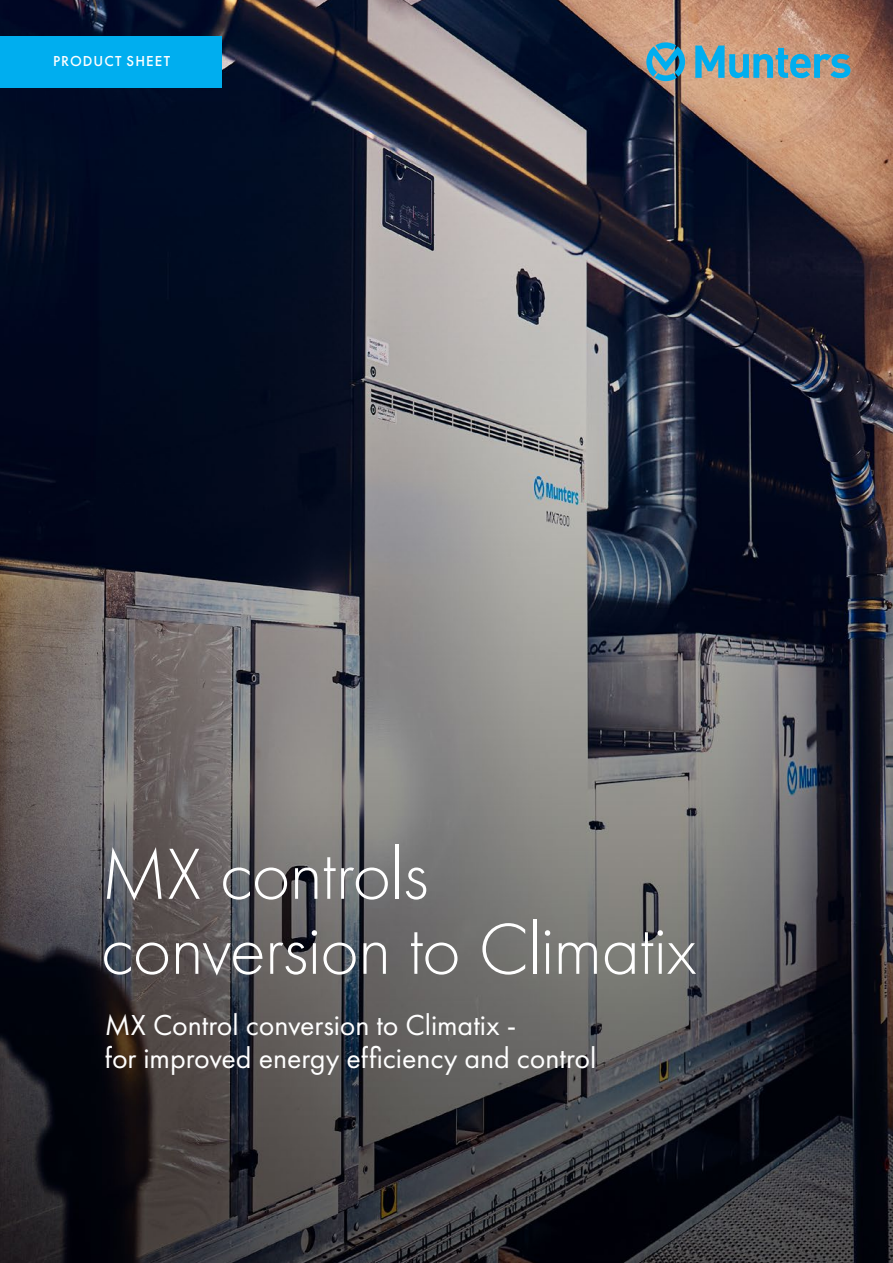
<style>
.page{position:relative;width:893px;height:1263px;background:#fff}
.page>*{position:absolute;margin:0;border:0;box-sizing:border-box;transform-origin:0 0}
.t1{font:75px/75px "Futura PT Light";letter-spacing:-.015em;color:#fff}
.t2{font:30px/33px "Futura PT";letter-spacing:-.005em;color:#fff}
.t3{font:15px "Futura PT Medium";letter-spacing:.07em;color:#fff}
</style>
<div class="page">
<img style="left:0;top:0;width:893px;height:1263px">
<div style="left:0;top:36px;width:221px;height:51px;background:#00aeef"></div>
<svg style="left:695px;top:46px;width:155px;height:32px;background:#70a3b0"></svg>
<svg style="left:646px;top:42px;width:39px;height:39px;background:#589bb0"></svg>
<p class="t3" style="left:53px;top:52px;width:119px">PRODUCT SHEET</p>
<h1 class="t1" style="left:101px;top:837px;width:597px">MX controls conversion to Climatix</h1>
<p class="t2" style="left:105px;top:1008px;width:493px">MX Control conversion to Climatix -<br>for improved energy efficiency and control</p>
</div>
